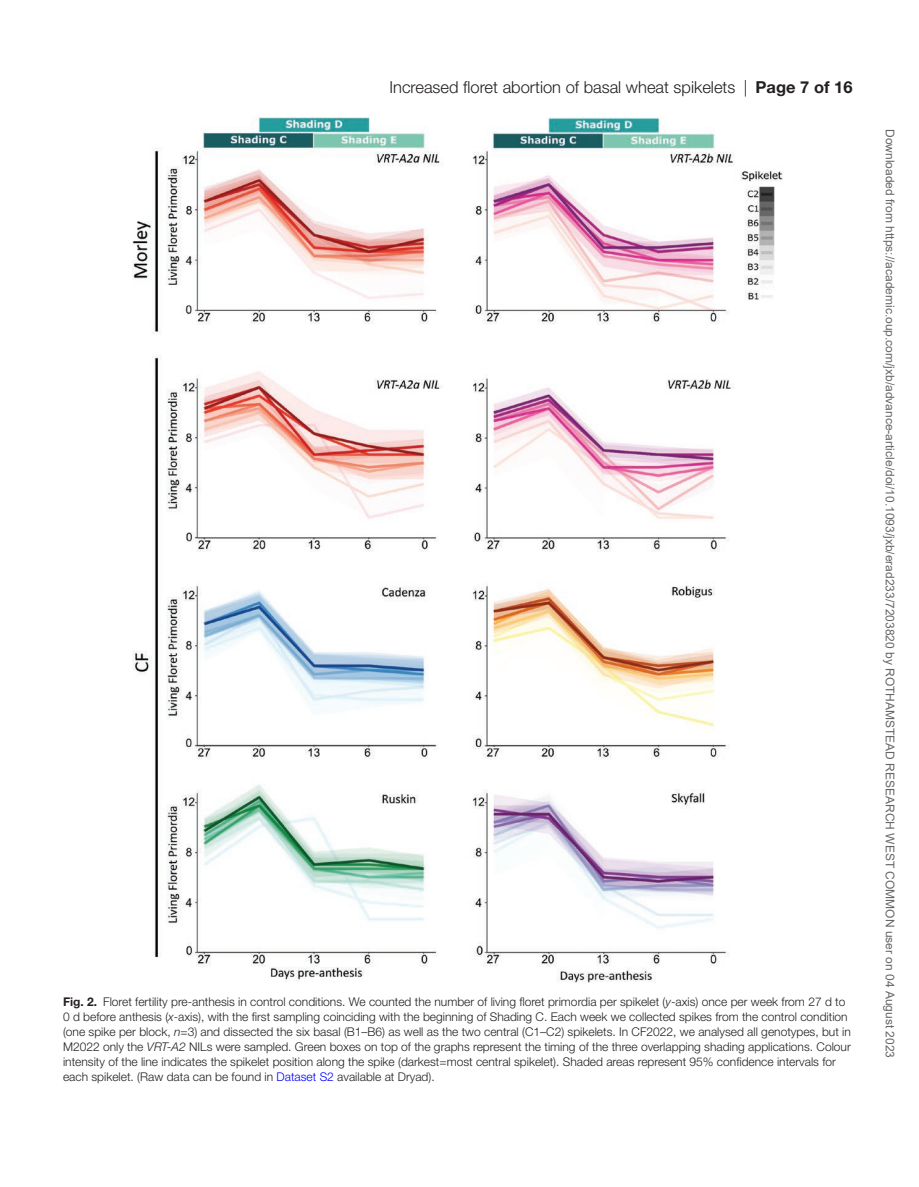
<style>
.page{position:relative;width:919px;height:1187px;background:#fff}
.page>*{position:absolute;margin:0;border:0;box-sizing:border-box;transform-origin:0 0}
.t1{font:300 16.5px "Helvetica Neue LT Std";color:#231f20}
.t2{font:300 12px/15px "Helvetica Neue LT Std";color:#231f20}
.t3{font:12px "Arial";color:#666}
.s1{font-weight:700}
.s2{font-style:italic}
.s3{color:#00f}
</style>
<div class="page">
<img style="left:133px;top:117px;width:649px;height:865px">
<h1 class="t1" style="left:389px;top:77px;width:464px">Increased floret abortion of basal wheat spikelets | <span class="s1">Page 7 of 16</span></h1>
<p class="t2" style="left:63px;top:993px;width:789px"><span class="s1">Fig. 2.</span> Floret fertility pre-anthesis in control conditions. We counted the number of living floret primordia per spikelet (<span class="s2">y</span>-axis) once per week from 27 d to 0 d before anthesis (<span class="s2">x</span>-axis), with the first sampling coinciding with the beginning of Shading C. Each week we collected spikes from the control condition (one spike per block, <span class="s2">n</span>=3) and dissected the six basal (B1–B6) as well as the two central (C1–C2) spikelets. In CF2022, we analysed all genotypes, but in M2022 only the <span class="s2">VRT-A2</span> NILs were sampled. Green boxes on top of the graphs represent the timing of the three overlapping shading applications. Colour intensity of the line indicates the spikelet position along the spike (darkest=most central spikelet). Shaded areas represent 95% confidence intervals for each spikelet. (Raw data can be found in <span class="s3">Dataset S2</span> available at Dryad).</p>
<p class="t3" style="left:894px;top:129px;width:930px;rotate:90deg">Downloaded from https://academic.oup.com/jxb/advance-article/doi/10.1093/jxb/erad233/7203820 by ROTHAMSTEAD RESEARCH WEST COMMON user on 04 August 2023</p>
</div>
